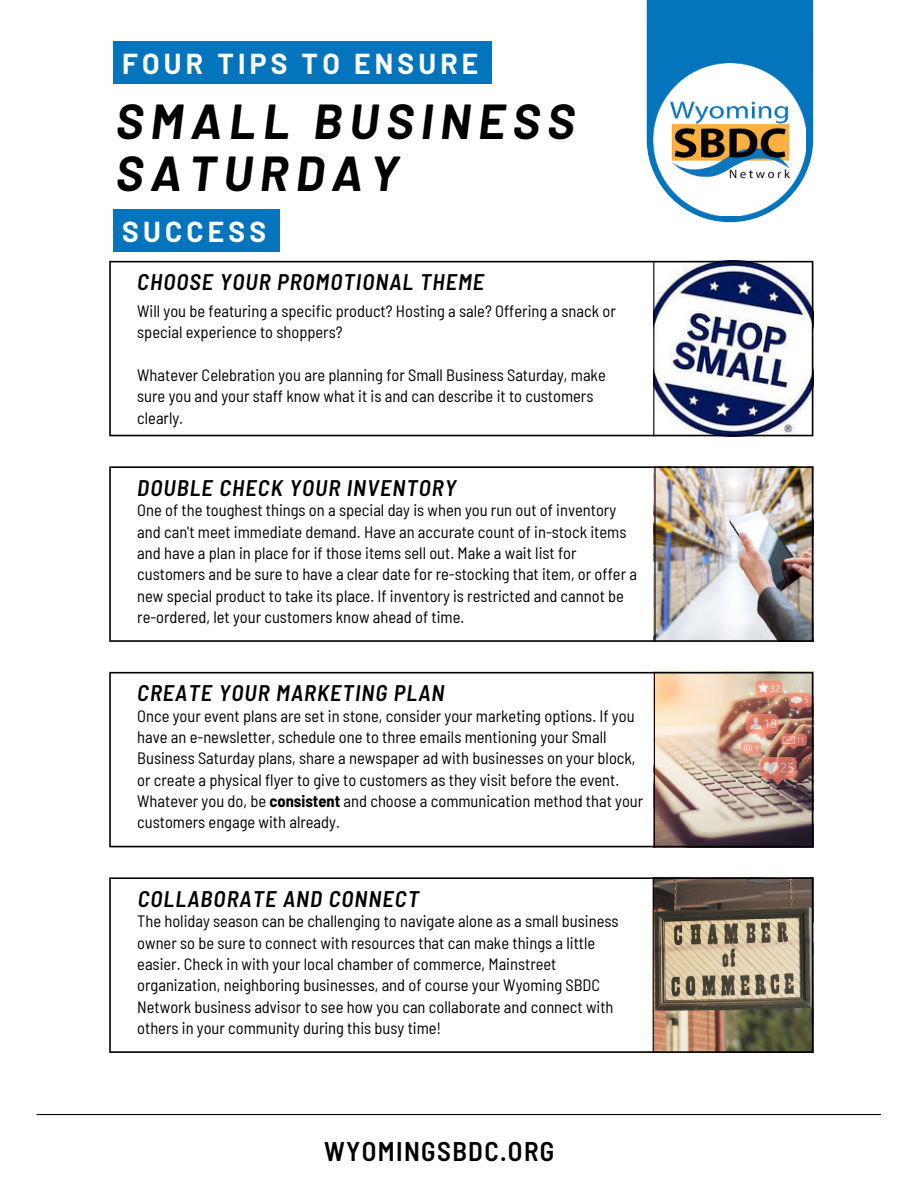
<style>
.page{position:relative;width:918px;height:1188px;background:#fff}
.page>*{position:absolute;margin:0;border:0;box-sizing:border-box;transform-origin:0 0}
.t1{font:italic 700 48px/52.8px "Barlow";letter-spacing:.15em;color:#000}
.t2{font:700 28.2px "Barlow";letter-spacing:.15em;color:#fff}
.t3{font:600 semi-condensed 27px "Barlow";letter-spacing:.05em;color:#000}
.t4{font:italic 600 semi-condensed 22.5px "Barlow";letter-spacing:.05em;color:#000}
.t5{font:semi-condensed 16.5px/21.3px "Barlow";color:#000}
.s1{font-weight:700}
</style>
<div class="page">
<svg style="left:109px;top:261px;width:704px;height:175px"></svg>
<svg style="left:109px;top:672px;width:704px;height:175px"></svg>
<svg style="left:109px;top:466px;width:704px;height:176px"></svg>
<svg style="left:109px;top:877px;width:704px;height:176px"></svg>
<hr style="left:37px;top:1114px;width:844px;height:1px;background:#000">
<hr style="left:654px;top:466px;width:2px;height:176px;background:#000">
<hr style="left:654px;top:672px;width:1px;height:175px;background:#000">
<hr style="left:653px;top:877px;width:1px;height:176px;background:#000">
<hr style="left:653px;top:261px;width:1px;height:175px;background:#000">
<svg style="left:647px;top:0;width:166px;height:222px;background:#2185c3"></svg>
<img style="left:654px;top:63px;width:152px;height:152px">
<div style="left:113px;top:41px;width:379px;height:43px;background:#0475bc"></div>
<div style="left:113px;top:209px;width:167px;height:43px;background:#0475bc"></div>
<h2 class="t2" style="left:122px;top:46px;width:358px">FOUR TIPS TO ENSURE</h2>
<h1 class="t1" style="left:116px;top:95px;width:460px">SMALL BUSINESS<br>SATURDAY</h1>
<h2 class="t2" style="left:122px;top:214px;width:146px">SUCCESS</h2>
<h3 class="t4" style="left:137px;top:266px;width:348px">CHOOSE YOUR PROMOTIONAL THEME</h3>
<p class="t5" style="left:137px;top:299px;width:480px">Will you be featuring a specific product? Hosting a sale? Offering a snack or special experience to shoppers?</p>
<p class="t5" style="left:137px;top:363px;width:470px">Whatever Celebration you are planning for Small Business Saturday, make sure you and your staff know what it is and can describe it to customers clearly.</p>
<h3 class="t4" style="left:137px;top:471px;width:321px">DOUBLE CHECK YOUR INVENTORY</h3>
<p class="t5" style="left:137px;top:498px;width:501px">One of the toughest things on a special day is when you run out of inventory and can't meet immediate demand. Have an accurate count of in-stock items and have a plan in place for if those items sell out. Make a wait list for customers and be sure to have a clear date for re-stocking that item, or offer a new special product to take its place. If inventory is restricted and cannot be re-ordered, let your customers know ahead of time.</p>
<h3 class="t4" style="left:137px;top:677px;width:309px">CREATE YOUR MARKETING PLAN</h3>
<p class="t5" style="left:137px;top:704px;width:508px">Once your event plans are set in stone, consider your marketing options. If you have an e-newsletter, schedule one to three emails mentioning your Small Business Saturday plans, share a newspaper ad with businesses on your block, or create a physical flyer to give to customers as they visit before the event.<br>Whatever you do, be <span class="s1">consistent</span> and choose a communication method that your customers engage with already.</p>
<h3 class="t4" style="left:138px;top:882px;width:283px">COLLABORATE AND CONNECT</h3>
<p class="t5" style="left:137px;top:909px;width:483px">The holiday season can be challenging to navigate alone as a small business owner so be sure to connect with resources that can make things a little easier. Check in with your local chamber of commerce, Mainstreet organization, neighboring businesses, and of course your Wyoming SBDC Network business advisor to see how you can collaborate and connect with others in your community during this busy time!</p>
<h3 class="t3" style="left:324px;top:1131px;width:232px">WYOMINGSBDC.ORG</h3>
</div>
